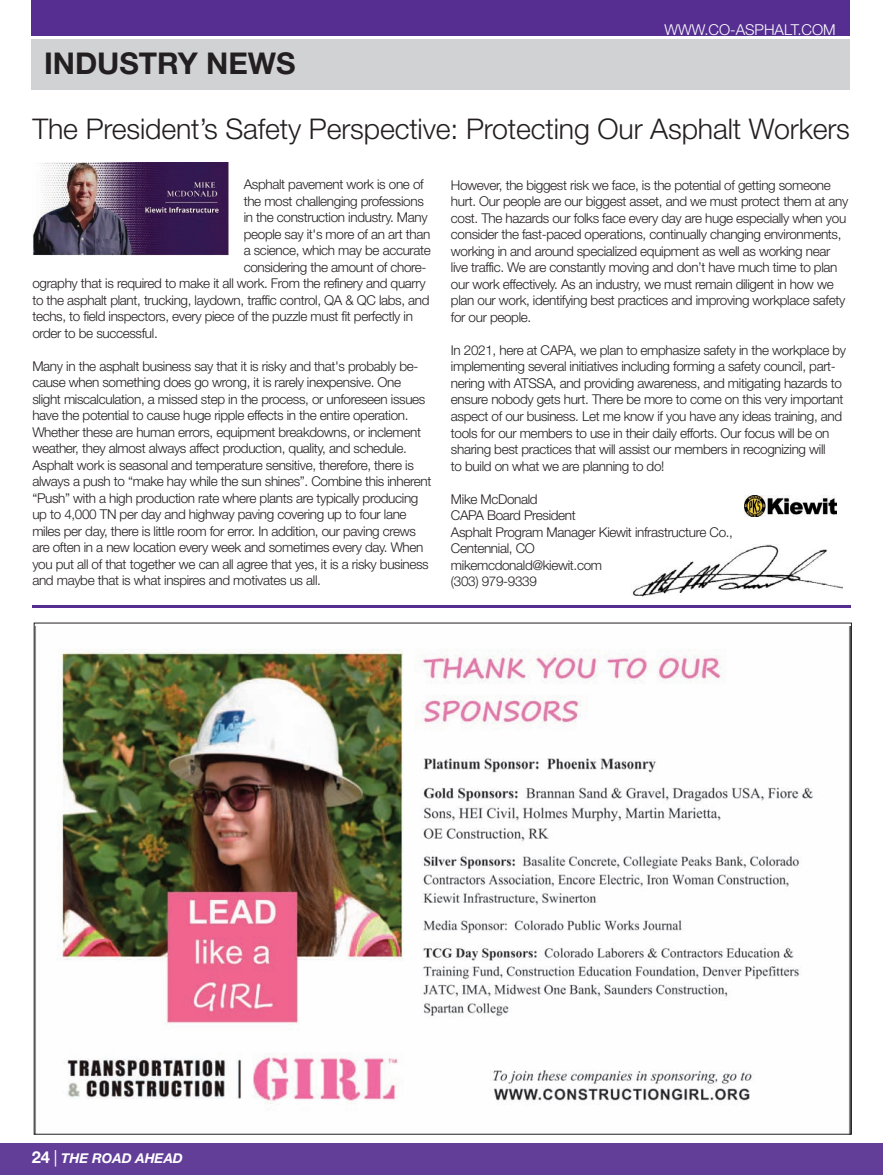
<style>
.page{position:relative;width:883px;height:1175px;background:#fff}
.page>*{position:absolute;margin:0;border:0;box-sizing:border-box;transform-origin:0 0}
.t1{font:700 30px "Helvetica Neue";color:#231f20}
.t2{font:300 28.5px "Helvetica Neue";letter-spacing:-.005em;color:#231f20}
.t3{font:300 15px "Helvetica Neue";color:#fff}
.t4{font:300 13.5px/16.5px "Helvetica Neue";letter-spacing:-.025em;color:#231f20}
.t5{font:italic 700 13.5px "Helvetica Neue";color:#fff}
.s1{font-style:normal;font-size:16.5px}
.s2{font-weight:400;font-style:normal;font-size:16.5px}
</style>
<div class="page">
<img style="left:632px;top:544px;width:210px;height:53px">
<div style="left:0;top:1142px;width:883px;height:32px;background:#623e99"></div>
<div style="left:31px;top:0;width:818px;height:35px;background:#562e92"></div>
<div style="left:31px;top:39px;width:818px;height:51px;background:#d1d2d4"></div>
<svg style="left:40px;top:162px;width:189px;height:94px"></svg>
<img style="left:32px;top:163px;width:197px;height:92px">
<img style="left:57px;top:626px;width:793px;height:506px">
<hr style="left:32px;top:605px;width:818px;height:2px;background:#562e92">
<img style="left:745px;top:496px;width:92px;height:21px">
<h1 class="t1" style="left:44px;top:52px;width:253px">INDUSTRY NEWS</h1>
<p class="t3" style="left:665px;top:20px;width:173px">WWW.CO-ASPHALT.COM</p>
<h2 class="t2" style="left:32px;top:112px;width:819px">The President’s Safety Perspective: Protecting Our Asphalt Workers</h2>
<p class="t4" style="left:451px;top:177px;width:399px">However, the biggest risk we face, is the potential of getting someone hurt. Our people are our biggest asset, and we must protect them at any cost. The hazards our folks face every day are huge especially when you consider the fast-paced operations, continually changing environments, working in and around specialized equipment as well as working near live traffic. We are constantly moving and don’t have much time to plan our work effectively. As an industry, we must remain diligent in how we plan our work, identifying best practices and improving workplace safety for our people.</p>
<p class="t4" style="left:451px;top:341px;width:397px">In 2021, here at CAPA, we plan to emphasize safety in the workplace by implementing several initiatives including forming a safety council, part&shy;nering with ATSSA, and providing awareness, and mitigating hazards to ensure nobody gets hurt. There be more to come on this very important aspect of our business. Let me know if you have any ideas training, and tools for our members to use in their daily efforts. Our focus will be on sharing best practices that will assist our members in recognizing will<br>to build on what we are planning to do!</p>
<p class="t4" style="left:451px;top:490px;width:284px">Mike McDonald<br>CAPA Board President<br>Asphalt Program Manager Kiewit infrastructure Co.,<br>Centennial, CO<br>mikemcdonald@kiewit.com<br>(303) 979-9339</p>
<p class="t4" style="left:244px;top:176px;width:181px">Asphalt pavement work is one of</p>
<p class="t4" style="left:244px;top:192px;width:182px">the most challenging professions</p>
<p class="t4" style="left:244px;top:209px;width:185px">in the construction industry. Many</p>
<p class="t4" style="left:244px;top:225px;width:188px">people say it's more of an art than</p>
<p class="t4" style="left:244px;top:242px;width:189px">a science, which may be accurate</p>
<p class="t4" style="left:244px;top:258px;width:184px">considering the amount of chore-</p>
<p class="t4" style="left:32px;top:275px;width:395px">ography that is required to make it all work. From the refinery and quarry</p>
<p class="t4" style="left:32px;top:291px;width:399px">to the asphalt plant, trucking, laydown, traffic control, QA &amp; QC labs, and</p>
<p class="t4" style="left:32px;top:308px;width:382px">techs, to field inspectors, every piece of the puzzle must fit perfectly in</p>
<p class="t4" style="left:32px;top:324px;width:127px">order to be successful.</p>
<p class="t4" style="left:32px;top:357px;width:400px">Many in the asphalt business say that it is risky and that's probably be&shy;cause when something does go wrong, it is rarely inexpensive. One slight miscalculation, a missed step in the process, or unforeseen issues have the potential to cause huge ripple effects in the entire operation.<br>Whether these are human errors, equipment breakdowns, or inclement weather, they almost always affect production, quality, and schedule.<br>Asphalt work is seasonal and temperature sensitive, therefore, there is always a push to “make hay while the sun shines”. Combine this inherent “Push” with a high production rate where plants are typically producing up to 4,000 TN per day and highway paving covering up to four lane miles per day, there is little room for error. In addition, our paving crews are often in a new location every week and sometimes every day. When you put all of that together we can all agree that yes, it is a risky business and maybe that is what inspires and motivates us all.</p>
<p class="t5" style="left:32px;top:1153px;width:153px"><span class="s1">24</span> <span class="s2">|</span> THE ROAD AHEAD</p>
</div>
